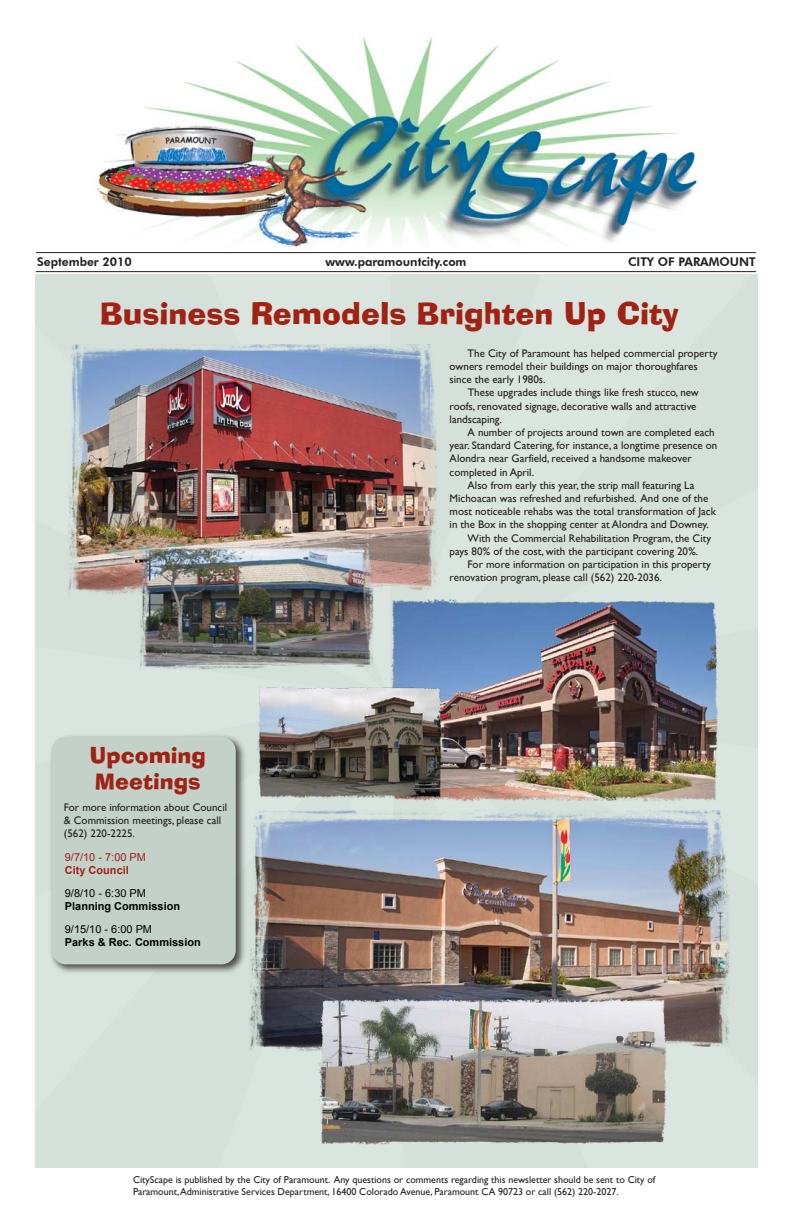
<style>
.page{position:relative;width:792px;height:1224px;background:#fff}
.page>*{position:absolute;margin:0;border:0;box-sizing:border-box;transform-origin:0 0}
.t1{font:30px "Ad Lib BT";color:#9f2214}
.t2{font:22px/26.4px "Ad Lib BT";color:#9f2214}
.t3{font:800 12px "Futura BT";color:#231f20}
.t4{font:11px/13.2px "Gill Sans";color:#231f20}
.t5{font:700 11px "Arial";color:#010101}
.t6{font:11px "Arial";color:#010101}
.t7{font:11px "Arial";color:#9f2214}
.t8{font:700 11px "Arial";color:#9f2214}
.t9{font:10px/12px "Gill Sans";color:#231f20}
</style>
<div class="page">
<img style="left:35px;top:37px;width:721px;height:217px">
<hr style="left:36px;top:252px;width:720px;height:1px;background:#231f20">
<hr style="left:36px;top:271px;width:720px;height:1px;background:#231f20">
<div style="left:36px;top:275px;width:354px;height:238px;background:#dbe5df"></div>
<div style="left:36px;top:513px;width:354px;height:184px;background:#d4e0d9"></div>
<div style="left:390px;top:275px;width:367px;height:422px;background:#d4e0d9"></div>
<div style="left:595px;top:697px;width:162px;height:401px;background:#dbe5df"></div>
<div style="left:36px;top:697px;width:354px;height:470px;background:#d4e0d9"></div>
<div style="left:390px;top:801px;width:205px;height:366px;background:#d4e0d9"></div>
<img style="left:47px;top:732px;width:201px;height:245px">
<div style="left:52px;top:737px;width:184px;height:227px;background:#c3d1c9;border-radius:14px"></div>
<img style="left:66px;top:344px;width:374px;height:252px">
<img style="left:138px;top:540px;width:238px;height:130px">
<img style="left:387px;top:600px;width:331px;height:201px">
<img style="left:256px;top:685px;width:187px;height:115px">
<img style="left:249px;top:811px;width:481px;height:241px">
<img style="left:316px;top:995px;width:352px;height:152px">
<p class="t3" style="left:37px;top:254px;width:96px">September 2010</p>
<p class="t3" style="left:325px;top:254px;width:143px">www.paramountcity.com</p>
<p class="t3" style="left:628px;top:254px;width:129px">CITY OF PARAMOUNT</p>
<h1 class="t1" style="left:100px;top:295px;width:581px">Business Remodels Brighten Up City</h1>
<h2 class="t2" style="left:90px;top:741px;width:118px">Upcoming<br>Meetings</h2>
<p class="t4" style="left:64px;top:801px;width:165px">For more information about Council &amp; Commission meetings, please call (562) 220-2225.</p>
<p class="t7" style="left:65px;top:850px;width:83px">9/7/10 - 7:00 PM</p>
<p class="t8" style="left:65px;top:863px;width:66px">City Council</p>
<p class="t6" style="left:65px;top:886px;width:83px">9/8/10 - 6:30 PM</p>
<p class="t5" style="left:65px;top:899px;width:117px">Planning Commission</p>
<p class="t6" style="left:65px;top:922px;width:89px">9/15/10 - 6:00 PM</p>
<p class="t5" style="left:65px;top:935px;width:138px">Parks &amp; Rec. Commission</p>
<p class="t4" style="left:468px;top:346px;width:251px">The City of Paramount has helped commercial property</p>
<p class="t4" style="left:450px;top:360px;width:250px">owners remodel their buildings on major thoroughfares</p>
<p class="t4" style="left:450px;top:373px;width:97px">since the early 1980s.</p>
<p class="t4" style="left:468px;top:386px;width:233px">These upgrades include things like fresh stucco, new</p>
<p class="t4" style="left:450px;top:399px;width:248px">roofs, renovated signage, decorative walls and attractive</p>
<p class="t4" style="left:450px;top:412px;width:54px">landscaping.</p>
<p class="t4" style="left:468px;top:426px;width:249px">A number of projects around town are completed each</p>
<p class="t4" style="left:450px;top:439px;width:269px">year. Standard Catering, for instance, a longtime presence on</p>
<p class="t4" style="left:450px;top:452px;width:244px">Alondra near Garfield, received a handsome makeover</p>
<p class="t4" style="left:450px;top:465px;width:86px">completed in April.</p>
<p class="t4" style="left:468px;top:478px;width:228px">Also from early this year, the strip mall featuring La</p>
<p class="t4" style="left:450px;top:492px;width:260px">Michoacan was refreshed and refurbished. And one of the</p>
<p class="t4" style="left:450px;top:505px;width:268px">most noticeable rehabs was the total transformation of Jack</p>
<p class="t4" style="left:450px;top:518px;width:261px">in the Box in the shopping center at Alondra and Downey.</p>
<p class="t4" style="left:468px;top:531px;width:245px">With the Commercial Rehabilitation Program, the City</p>
<p class="t4" style="left:450px;top:544px;width:250px">pays 80% of the cost, with the participant covering 20%.</p>
<p class="t4" style="left:468px;top:558px;width:245px">For more information on participation in this property</p>
<p class="t4" style="left:450px;top:571px;width:214px">renovation program, please call (562) 220-2036.</p>
<p class="t9" style="left:133px;top:1173px;width:524px">CityScape is published by the City of Paramount. Any questions or comments regarding this newsletter should be sent to City of<br>Paramount, Administrative Services Department, 16400 Colorado Avenue, Paramount CA 90723 or call (562) 220-2027.</p>
</div>
